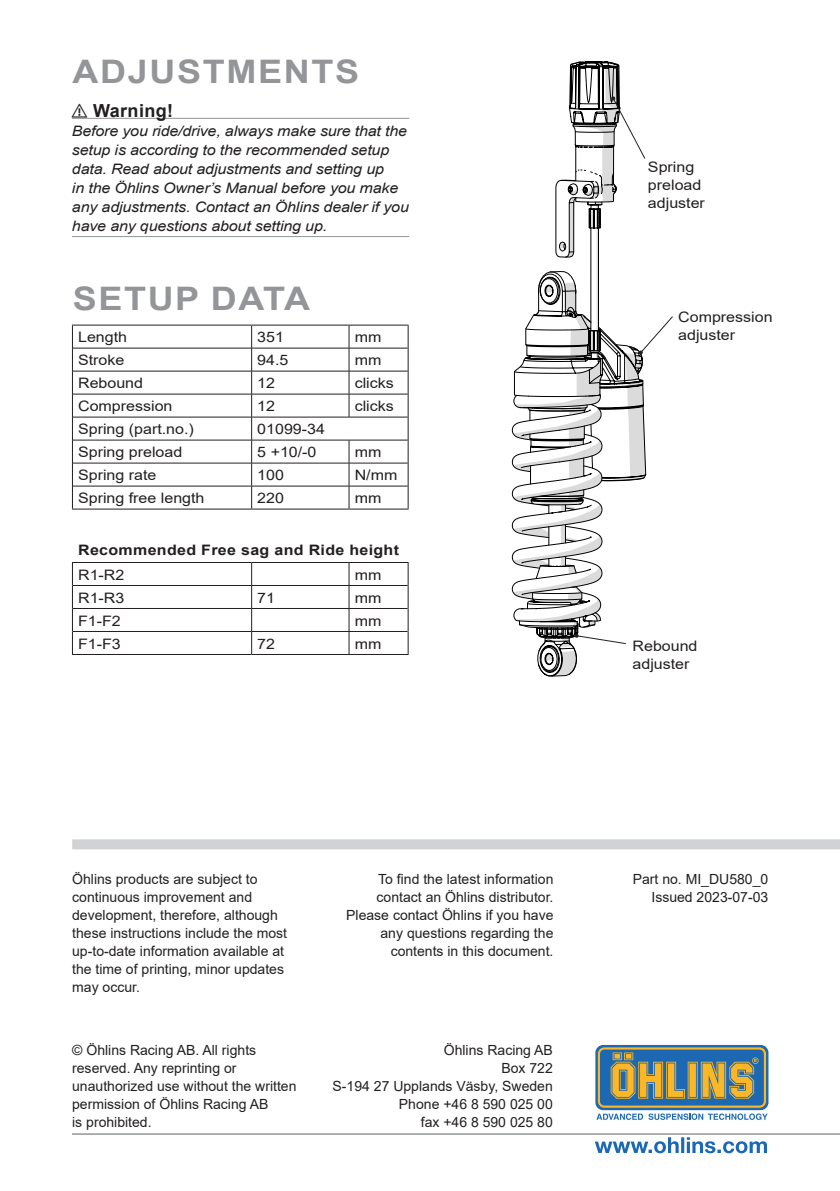
<style>
.page{position:relative;width:840px;height:1191px;background:#fff}
.page>*{position:absolute;margin:0;border:0;box-sizing:border-box;transform-origin:0 0}
.t1{font:700 32.4px "Arial";letter-spacing:.045em;color:#939598;scale:1.11 1}
.t2{font:700 18px "Arial";letter-spacing:.02em;color:#231f20}
.t3{font:14.4px/18px "Arial";color:#231f20;scale:1.11 1}
.t4{font:italic 14.4px/19px "Arial";letter-spacing:-.01em;color:#231f20;scale:1.11 1}
.t5{font:700 14.4px "Arial";letter-spacing:.02em;color:#231f20;scale:1.11 1}
.t6{font:14px/18px "Arial";color:#231f20;text-align:right}
</style>
<div class="page">
<div style="left:72px;top:839px;width:767px;height:10px;background:#d1d2d4"></div>
<svg style="left:594px;top:1137px;width:172px;height:16px"></svg>
<hr style="left:72px;top:1133px;width:767px;height:1px;background:#939598">
<svg style="left:595px;top:1045px;width:173px;height:65px"></svg>
<svg style="left:597px;top:1047px;width:168px;height:60px;background:#778878"></svg>
<svg style="left:596px;top:1113px;width:46px;height:7px"></svg>
<svg style="left:648px;top:1113px;width:119px;height:7px"></svg>
<hr style="left:72px;top:118px;width:337px;height:1px;background:#939598">
<hr style="left:72px;top:236px;width:337px;height:1px;background:#939598">
<hr style="left:72px;top:324px;width:179px;height:1px;background:#231f20">
<hr style="left:251px;top:324px;width:98px;height:1px;background:#231f20">
<hr style="left:349px;top:324px;width:59px;height:1px;background:#231f20">
<svg style="left:72px;top:325px;width:1px;height:183px"></svg>
<svg style="left:407px;top:325px;width:1px;height:183px"></svg>
<hr style="left:72px;top:508px;width:179px;height:1px;background:#231f20">
<hr style="left:251px;top:508px;width:98px;height:1px;background:#231f20">
<hr style="left:349px;top:508px;width:59px;height:1px;background:#231f20">
<hr style="left:73px;top:348px;width:178px;height:1px;background:#231f20">
<hr style="left:251px;top:348px;width:98px;height:1px;background:#231f20">
<hr style="left:349px;top:348px;width:58px;height:1px;background:#231f20">
<hr style="left:73px;top:371px;width:178px;height:1px;background:#231f20">
<hr style="left:251px;top:371px;width:98px;height:1px;background:#231f20">
<hr style="left:349px;top:371px;width:58px;height:1px;background:#231f20">
<hr style="left:73px;top:394px;width:178px;height:1px;background:#231f20">
<hr style="left:251px;top:394px;width:98px;height:1px;background:#231f20">
<hr style="left:349px;top:394px;width:58px;height:1px;background:#231f20">
<svg style="left:348px;top:325px;width:1px;height:92px"></svg>
<hr style="left:73px;top:417px;width:178px;height:1px;background:#231f20">
<hr style="left:251px;top:417px;width:98px;height:1px;background:#231f20">
<hr style="left:349px;top:417px;width:58px;height:1px;background:#231f20">
<hr style="left:73px;top:440px;width:178px;height:1px;background:#231f20">
<hr style="left:251px;top:440px;width:98px;height:1px;background:#231f20">
<hr style="left:349px;top:440px;width:58px;height:1px;background:#231f20">
<hr style="left:73px;top:463px;width:178px;height:1px;background:#231f20">
<hr style="left:251px;top:463px;width:98px;height:1px;background:#231f20">
<hr style="left:349px;top:463px;width:58px;height:1px;background:#231f20">
<hr style="left:73px;top:486px;width:178px;height:1px;background:#231f20">
<hr style="left:251px;top:486px;width:98px;height:1px;background:#231f20">
<svg style="left:251px;top:325px;width:1px;height:183px"></svg>
<hr style="left:349px;top:486px;width:58px;height:1px;background:#231f20">
<svg style="left:348px;top:440px;width:1px;height:68px"></svg>
<svg style="left:72px;top:563px;width:1px;height:91px"></svg>
<svg style="left:407px;top:563px;width:1px;height:91px"></svg>
<hr style="left:72px;top:654px;width:179px;height:1px;background:#231f20">
<hr style="left:251px;top:654px;width:98px;height:1px;background:#231f20">
<hr style="left:349px;top:654px;width:59px;height:1px;background:#231f20">
<hr style="left:73px;top:585px;width:178px;height:1px;background:#231f20">
<hr style="left:251px;top:585px;width:98px;height:1px;background:#231f20">
<hr style="left:349px;top:585px;width:58px;height:1px;background:#231f20">
<hr style="left:73px;top:608px;width:178px;height:1px;background:#231f20">
<hr style="left:251px;top:608px;width:98px;height:1px;background:#231f20">
<hr style="left:349px;top:608px;width:58px;height:1px;background:#231f20">
<hr style="left:73px;top:631px;width:178px;height:1px;background:#231f20">
<hr style="left:251px;top:631px;width:98px;height:1px;background:#231f20">
<svg style="left:251px;top:563px;width:1px;height:91px"></svg>
<hr style="left:349px;top:631px;width:58px;height:1px;background:#231f20">
<svg style="left:348px;top:563px;width:1px;height:91px"></svg>
<hr style="left:72px;top:562px;width:179px;height:1px;background:#231f20">
<hr style="left:251px;top:562px;width:98px;height:1px;background:#231f20">
<hr style="left:349px;top:562px;width:59px;height:1px;background:#231f20">
<svg style="left:511px;top:61px;width:162px;height:615px"></svg>
<h1 class="t1" style="left:73px;top:49px;width:259px">ADJUSTMENTS</h1>
<p class="t2" style="left:72px;top:98px;width:103px">⚠ Warning!</p>
<p class="t4" style="left:72px;top:121px;width:305px">Before you ride/drive, always make sure that the setup is according to the recommended setup data. Read about adjustments and setting up<br>in the Öhlins Owner’s Manual before you make any adjustments. Contact an Öhlins dealer if you have any questions about setting up.</p>
<h1 class="t1" style="left:73px;top:276px;width:215px">SETUP DATA</h1>
<p class="t3" style="left:78px;top:328px;width:46px">Length</p>
<p class="t3" style="left:257px;top:328px;width:26px">351</p>
<p class="t3" style="left:354px;top:328px;width:26px">mm</p>
<p class="t3" style="left:78px;top:351px;width:43px">Stroke</p>
<p class="t3" style="left:257px;top:351px;width:30px">94.5</p>
<p class="t3" style="left:354px;top:351px;width:26px">mm</p>
<p class="t3" style="left:78px;top:374px;width:60px">Rebound</p>
<p class="t3" style="left:257px;top:374px;width:18px">12</p>
<p class="t3" style="left:354px;top:374px;width:37px">clicks</p>
<p class="t3" style="left:78px;top:397px;width:86px">Compression</p>
<p class="t3" style="left:257px;top:397px;width:18px">12</p>
<p class="t3" style="left:354px;top:397px;width:37px">clicks</p>
<p class="t3" style="left:78px;top:420px;width:106px">Spring (part.no.)</p>
<p class="t3" style="left:257px;top:420px;width:62px">01099-34</p>
<p class="t3" style="left:78px;top:443px;width:95px">Spring preload</p>
<p class="t3" style="left:257px;top:443px;width:55px">5 +10/-0</p>
<p class="t3" style="left:354px;top:443px;width:26px">mm</p>
<p class="t3" style="left:78px;top:466px;width:72px">Spring rate</p>
<p class="t3" style="left:257px;top:466px;width:26px">100</p>
<p class="t3" style="left:354px;top:466px;width:40px">N/mm</p>
<p class="t3" style="left:78px;top:489px;width:115px">Spring free length</p>
<p class="t3" style="left:257px;top:489px;width:26px">220</p>
<p class="t3" style="left:354px;top:489px;width:26px">mm</p>
<p class="t5" style="left:78px;top:539px;width:290px">Recommended Free sag and Ride height</p>
<p class="t3" style="left:78px;top:565px;width:43px">R1-R2</p>
<p class="t3" style="left:354px;top:565px;width:26px">mm</p>
<p class="t3" style="left:78px;top:588px;width:43px">R1-R3</p>
<p class="t3" style="left:257px;top:588px;width:18px">71</p>
<p class="t3" style="left:354px;top:588px;width:26px">mm</p>
<p class="t3" style="left:78px;top:611px;width:40px">F1-F2</p>
<p class="t3" style="left:354px;top:611px;width:26px">mm</p>
<p class="t3" style="left:78px;top:634px;width:40px">F1-F3</p>
<p class="t3" style="left:257px;top:634px;width:18px">72</p>
<p class="t3" style="left:354px;top:634px;width:26px">mm</p>
<p class="t3" style="left:647px;top:158px;width:53px">Spring preload adjuster</p>
<p class="t3" style="left:677px;top:308px;width:86px">Compression adjuster</p>
<p class="t3" style="left:632px;top:636px;width:60px">Rebound adjuster</p>
<p class="t6" style="left:72px;top:870px;width:216px;text-align:left">Öhlins products are subject to continuous improvement and development, therefore, although these instructions include the most up-to-date information available at the time of printing, minor updates may occur.</p>
<p class="t6" style="left:346px;top:870px;width:209px">To find the latest information contact an Öhlins distributor.<br>Please contact Öhlins if you have any questions regarding the contents in this document.</p>
<p class="t6" style="left:72px;top:1041px;width:226px;text-align:left">© Öhlins Racing AB. All rights reserved. Any reprinting or unauthorized use without the written permission of Öhlins Racing AB<br>is prohibited.</p>
<p class="t6" style="left:332px;top:1041px;width:221px">Öhlins Racing AB<br>Box 722<br>S-194 27 Upplands Väsby, Sweden<br>Phone +46 8 590 025 00<br>fax +46 8 590 025 80</p>
<p class="t6" style="left:632px;top:869px;width:137px">Part no. MI_DU580_0<br>Issued 2023-07-03</p>
</div>
